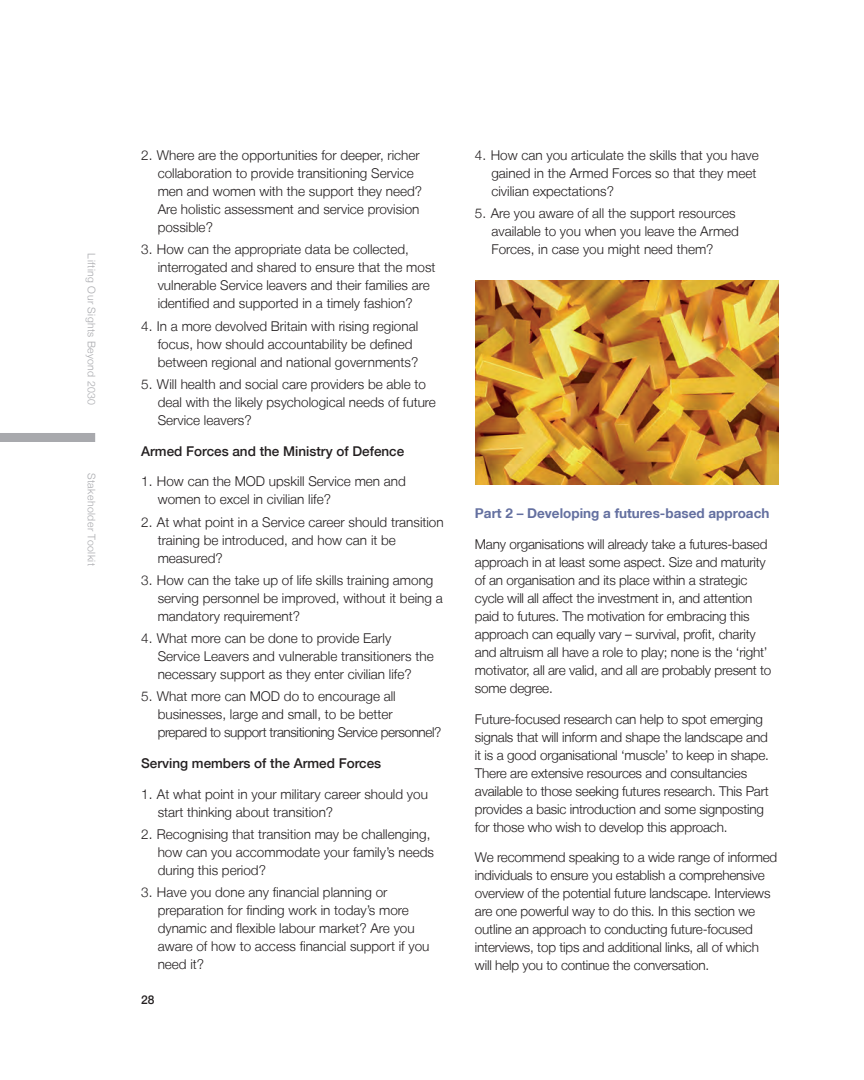
<style>
.page{position:relative;width:864px;height:1080px;background:#fff}
.page>*{position:absolute;margin:0;border:0;box-sizing:border-box;transform-origin:0 0}
.t1{font:300 13.5px/18px "Helvetica Neue LT";color:#231f20}
.t2{font:500 13.5px "Helvetica Neue LT";color:#231f20}
.t3{font:700 13.5px "Helvetica Neue LT";color:#6470a0}
.t4{font:500 12px "Helvetica Neue LT";color:#231f20}
.t5{font:300 10.5px "Helvetica Neue LT";letter-spacing:.04em;color:#a8a9ad}
</style>
<div class="page">
<div style="left:0;top:433px;width:95px;height:9px;background:#a8a9ad"></div>
<img style="left:475px;top:281px;width:303px;height:204px">
<p class="t5" style="left:98px;top:253px;width:153px;rotate:90deg">Lifting Our Sights Beyond 2030</p>
<p class="t5" style="left:98px;top:473px;width:95px;rotate:90deg">Stakeholder Toolkit</p>
<p class="t1" style="left:158px;top:146px;width:266px;text-indent:-17px">2. Where are the opportunities for deeper, richer collaboration to provide transitioning Service men and women with the support they need?<br>Are holistic assessment and service provision possible?</p>
<p class="t1" style="left:158px;top:240px;width:279px;text-indent:-17px">3. How can the appropriate data be collected, interrogated and shared to ensure that the most vulnerable Service leavers and their families are identified and supported in a timely fashion?</p>
<p class="t1" style="left:158px;top:317px;width:262px;text-indent:-17px">4. In a more devolved Britain with rising regional focus, how should accountability be defined between regional and national governments?</p>
<p class="t1" style="left:158px;top:375px;width:280px;text-indent:-17px">5. Will health and social care providers be able to deal with the likely psychological needs of future<br>Service leavers?</p>
<p class="t2" style="left:141px;top:443px;width:265px">Armed Forces and the Ministry of Defence</p>
<p class="t1" style="left:158px;top:472px;width:250px;text-indent:-17px">1. How can the MOD upskill Service men and women to excel in civilian life?</p>
<p class="t1" style="left:158px;top:513px;width:288px;text-indent:-17px">2. At what point in a Service career should transition training be introduced, and how can it be measured?</p>
<p class="t1" style="left:158px;top:571px;width:287px;text-indent:-17px">3. How can the take up of life skills training among serving personnel be improved, without it being a mandatory requirement?</p>
<p class="t1" style="left:158px;top:629px;width:278px;text-indent:-17px">4. What more can be done to provide Early<br>Service Leavers and vulnerable transitioners the necessary support as they enter civilian life?</p>
<p class="t1" style="left:158px;top:687px;width:285px;text-indent:-17px">5. What more can MOD do to encourage all businesses, large and small, to be better prepared to support transitioning Service personnel?</p>
<p class="t2" style="left:141px;top:755px;width:242px">Serving members of the Armed Forces</p>
<p class="t1" style="left:158px;top:785px;width:272px;text-indent:-17px">1. At what point in your military career should you start thinking about transition?</p>
<p class="t1" style="left:158px;top:825px;width:278px;text-indent:-17px">2. Recognising that transition may be challenging, how can you accommodate your family’s needs during this period?</p>
<p class="t1" style="left:158px;top:883px;width:273px;text-indent:-17px">3. Have you done any financial planning or preparation for finding work in today’s more dynamic and flexible labour market? Are you aware of how to access financial support if you need it?</p>
<p class="t4" style="left:141px;top:992px;width:15px">28</p>
<p class="t1" style="left:491px;top:146px;width:269px;text-indent:-17px">4. How can you articulate the skills that you have gained in the Armed Forces so that they meet civilian expectations?</p>
<p class="t1" style="left:491px;top:204px;width:249px;text-indent:-17px">5. Are you aware of all the support resources available to you when you leave the Armed<br>Forces, in case you might need them?</p>
<p class="t3" style="left:475px;top:505px;width:296px">Part 2 – Developing a futures-based approach</p>
<p class="t1" style="left:475px;top:535px;width:298px">Many organisations will already take a futures-based approach in at least some aspect. Size and maturity of an organisation and its place within a strategic cycle will all affect the investment in, and attention paid to futures. The motivation for embracing this approach can equally vary – survival, profit, charity and altruism all have a role to play; none is the ‘right’ motivator, all are valid, and all are probably present to some degree.</p>
<p class="t1" style="left:475px;top:710px;width:296px">Future-focused research can help to spot emerging signals that will inform and shape the landscape and it is a good organisational ‘muscle’ to keep in shape.<br>There are extensive resources and consultancies available to those seeking futures research. This Part provides a basic introduction and some signposting for those who wish to develop this approach.</p>
<p class="t1" style="left:475px;top:848px;width:304px">We recommend speaking to a wide range of informed individuals to ensure you establish a comprehensive overview of the potential future landscape. Interviews are one powerful way to do this. In this section we outline an approach to conducting future-focused interviews, top tips and additional links, all of which will help you to continue the conversation.</p>
</div>
